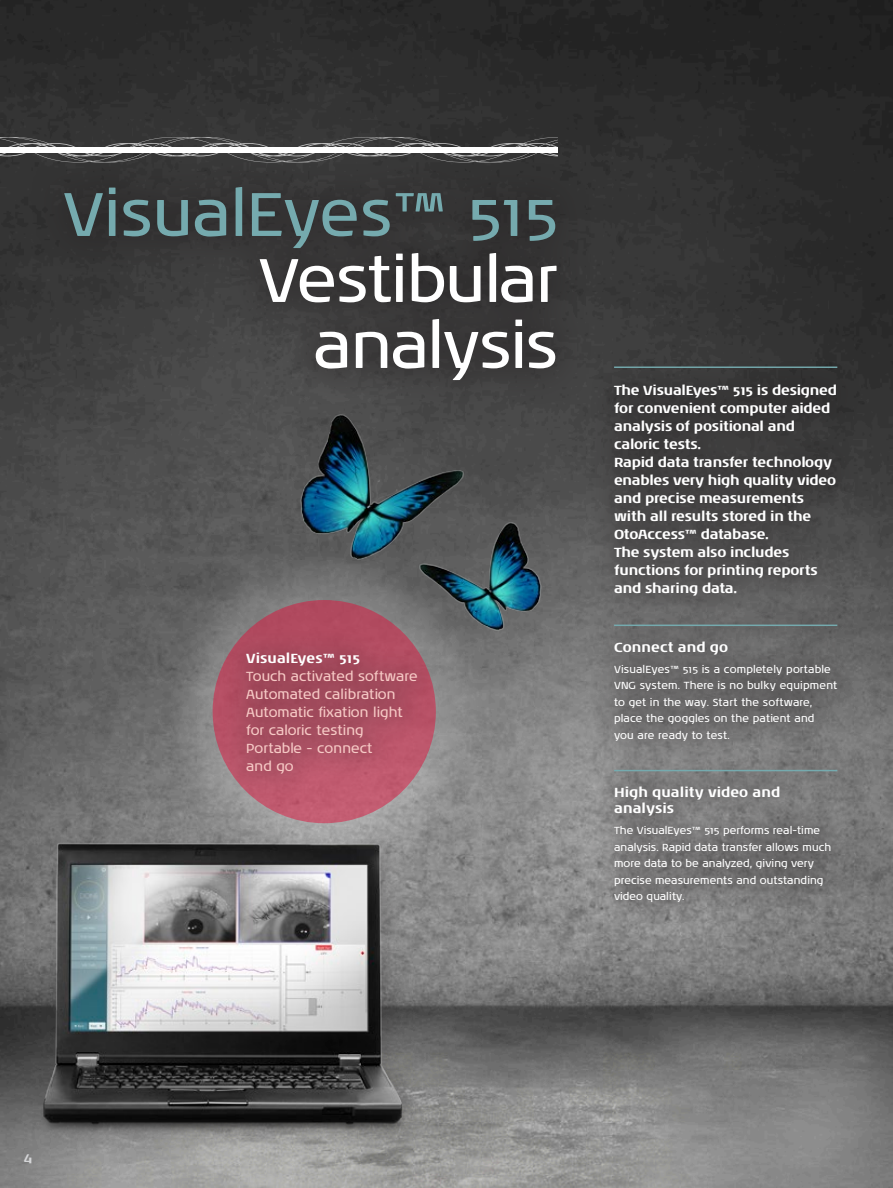
<style>
.page{position:relative;width:893px;height:1188px;background:#fff}
.page>*{position:absolute;margin:0;border:0;box-sizing:border-box;transform-origin:0 0}
.t1{font:63px/66px "Noa LT Pro";letter-spacing:-.02em;color:#fff;text-align:right}
.t2{font:63px "Noa LT Pro";color:#75aaae}
.Led_white{font:700 13.5px/18px "Noa LT Pro";letter-spacing:-.02em;color:#fff}
.t3{font:13.5px/18px "Noa LT Pro";color:#f6c9c5}
.Subheading_white{font:700 13.5px/16.5px "Noa LT Pro";letter-spacing:.005em;color:#fff}
.Led_white-2{font:700 13.5px "Noa LT Pro";letter-spacing:.005em;color:#fff}
.t4{font:700 13.5px "Noa LT Pro";color:#d4d5d7}
.Body_text_white{font:10.5px/16.5px "Noa LT Pro";letter-spacing:.01em;color:#fff}
</style>
<div class="page">
<img style="left:0;top:0;width:893px;height:1188px">
<div style="left:587px;top:358px;width:276px;height:571px;background:#231f20;opacity:.48"></div>
<hr style="left:614px;top:625px;width:223px;height:1px;background:#75aaae">
<hr style="left:614px;top:770px;width:223px;height:1px;background:#75aaae">
<img style="left:290px;top:418px;width:180px;height:127px">
<img style="left:414px;top:517px;width:134px;height:122px">
<div style="left:27px;top:149px;width:567px;height:269px;background:#231f20;opacity:.46"></div>
<svg style="left:0;top:137px;width:558px;height:25px;background:#525252"></svg>
<div style="left:0;top:147px;width:558px;height:5px;background:#fff"></div>
<div style="left:157px;top:545px;width:334px;height:333px;background:#fff;opacity:.33"></div>
<svg style="left:213px;top:600px;width:223px;height:223px;background:#b85267"></svg>
<div style="left:219px;top:626px;width:225px;height:174px;background:#231f20;opacity:.18"></div>
<img style="left:11px;top:826px;width:419px;height:330px">
<p class="t2" style="left:63px;top:170px;width:497px">VisualEyes™ 515</p>
<p class="t1" style="left:259px;top:245px;width:301px">Vestibular analysis</p>
<p class="Led_white-2" style="left:246px;top:648px;width:115px">VisualEyes™ 515</p>
<p class="t3" style="left:246px;top:667px;width:173px">Touch activated software</p>
<p class="t3" style="left:246px;top:685px;width:158px">Automated calibration<br>Automatic fixation light for caloric testing</p>
<p class="t3" style="left:246px;top:739px;width:128px">Portable - connect and go</p>
<p class="Led_white" style="left:614px;top:381px;width:225px">The VisualEyes™ 515 is designed for convenient computer aided analysis of positional and caloric tests.</p>
<p class="Led_white" style="left:614px;top:453px;width:224px">Rapid data transfer technology enables very high quality video and precise measurements with all results stored in the<br>OtoAccess™ database.</p>
<p class="Led_white" style="left:614px;top:543px;width:205px">The system also includes functions for printing reports and sharing data.</p>
<p class="Subheading_white" style="left:614px;top:638px;width:116px">Connect and go</p>
<p class="Body_text_white" style="left:614px;top:660px;width:225px">VisualEyes™ 515 is a completely portable VNG system. There is no bulky equipment to get in the way. Start the software, place the goggles on the patient and<br>you are ready to test.</p>
<p class="Subheading_white" style="left:614px;top:783px;width:168px">High quality video and analysis</p>
<p class="Body_text_white" style="left:614px;top:822px;width:219px">The VisualEyes™ 515 performs real-time analysis. Rapid data transfer allows much more data to be analyzed, giving very precise measurements and outstanding video quality.</p>
<p class="t4" style="left:24px;top:1147px;width:10px">4</p>
</div>
